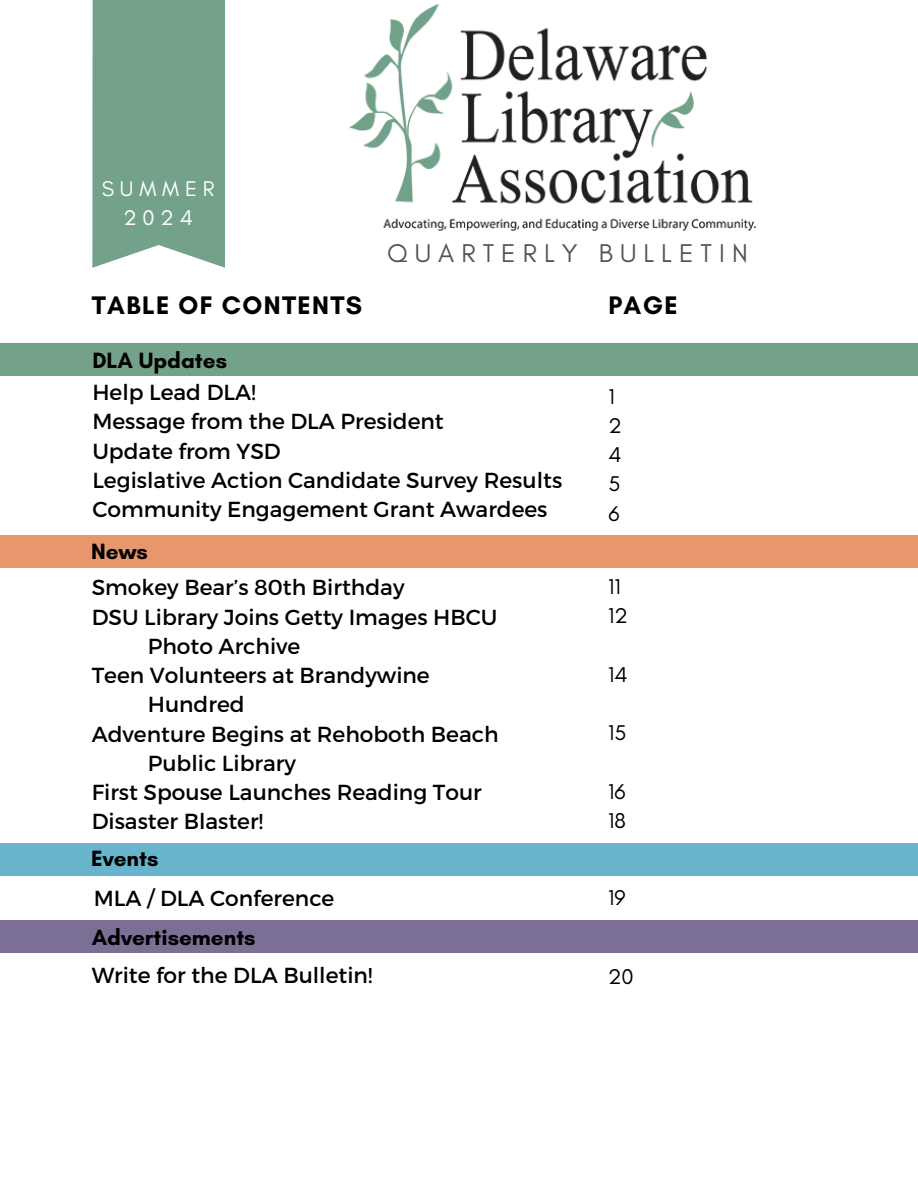
<style>
.page{position:relative;width:918px;height:1188px;background:#fff}
.page>*{position:absolute;margin:0;border:0;box-sizing:border-box;transform-origin:0 0}
.t1{font:26.1px "Glacial Indifference";letter-spacing:.27em;color:#545454}
.t2{font:700 25.8px "Glacial Indifference";letter-spacing:.05em;color:#000}
.t3{font:700 22.5px "Glacial Indifference";color:#000}
.t4{font:21.75px "Montserrat";color:#000}
.t5{font:21.75px "Glacial Indifference";color:#000}
.t6{font:21.6px/29.2px "Glacial Indifference";letter-spacing:.27em;color:#fff;text-align:center}
</style>
<div class="page">
<div style="left:92px;top:0;width:133px;height:268px;background:#73a18a"></div>
<img style="left:350px;top:5px;width:406px;height:226px">
<div style="left:0;top:344px;width:918px;height:32px;background:#73a18a"></div>
<div style="left:0;top:535px;width:918px;height:33px;background:#e8966e"></div>
<div style="left:0;top:843px;width:918px;height:33px;background:#68b4cd"></div>
<div style="left:0;top:921px;width:918px;height:32px;background:#7c6f96"></div>
<h2 class="t6" style="left:102px;top:174px;width:114px">SUMMER<br>2024</h2>
<p class="t2" style="left:92px;top:289px;width:272px">TABLE OF CONTENTS</p>
<p class="t3" style="left:92px;top:346px;width:136px">DLA Updates</p>
<p class="t1" style="left:387px;top:237px;width:362px">QUARTERLY BULLETIN</p>
<h1 class="t2" style="left:608px;top:289px;width:71px">PAGE</h1>
<h1 class="t4" style="left:92px;top:378px;width:165px">Help Lead DLA!</h1>
<h4 class="t4" style="left:92px;top:408px;width:353px">Message from the DLA President</h4>
<p class="t4" style="left:92px;top:437px;width:190px">Update from YSD</p>
<p class="t4" style="left:92px;top:466px;width:471px">Legislative Action Candidate Survey Results</p>
<p class="t4" style="left:92px;top:495px;width:457px">Community Engagement Grant Awardees</p>
<h4 class="t3" style="left:91px;top:538px;width:58px">News</h4>
<p class="t4" style="left:92px;top:573px;width:314px">Smokey Bear’s 80th Birthday</p>
<p class="t4" style="left:92px;top:603px;width:407px">DSU Library Joins Getty Images HBCU</p>
<p class="t4" style="left:148px;top:632px;width:154px">Photo Archive</p>
<p class="t4" style="left:92px;top:661px;width:340px">Teen Volunteers at Brandywine</p>
<p class="t4" style="left:148px;top:690px;width:98px">Hundred</p>
<p class="t4" style="left:92px;top:720px;width:408px">Adventure Begins at Rehoboth Beach</p>
<p class="t4" style="left:148px;top:749px;width:150px">Public Library</p>
<p class="t4" style="left:92px;top:778px;width:392px">First Spouse Launches Reading Tour</p>
<p class="t4" style="left:92px;top:807px;width:173px">Disaster Blaster!</p>
<p class="t5" style="left:608px;top:383px;width:8px">1</p>
<p class="t5" style="left:608px;top:412px;width:15px">2</p>
<p class="t5" style="left:608px;top:441px;width:15px">4</p>
<p class="t5" style="left:608px;top:471px;width:13px">5</p>
<p class="t5" style="left:608px;top:500px;width:13px">6</p>
<p class="t5" style="left:608px;top:573px;width:14px">11</p>
<p class="t5" style="left:608px;top:603px;width:21px">12</p>
<p class="t5" style="left:608px;top:661px;width:21px">14</p>
<p class="t5" style="left:608px;top:720px;width:20px">15</p>
<p class="t5" style="left:608px;top:778px;width:19px">16</p>
<p class="t5" style="left:608px;top:807px;width:19px">18</p>
<h4 class="t3" style="left:91px;top:844px;width:69px">Events</h4>
<p class="t4" style="left:94px;top:884px;width:242px">MLA / DLA Conference</p>
<p class="t5" style="left:608px;top:884px;width:19px">19</p>
<h4 class="t3" style="left:92px;top:923px;width:165px">Advertisements</h4>
<p class="t4" style="left:92px;top:961px;width:282px">Write for the DLA Bulletin!</p>
<p class="t5" style="left:608px;top:963px;width:27px">20</p>
</div>
